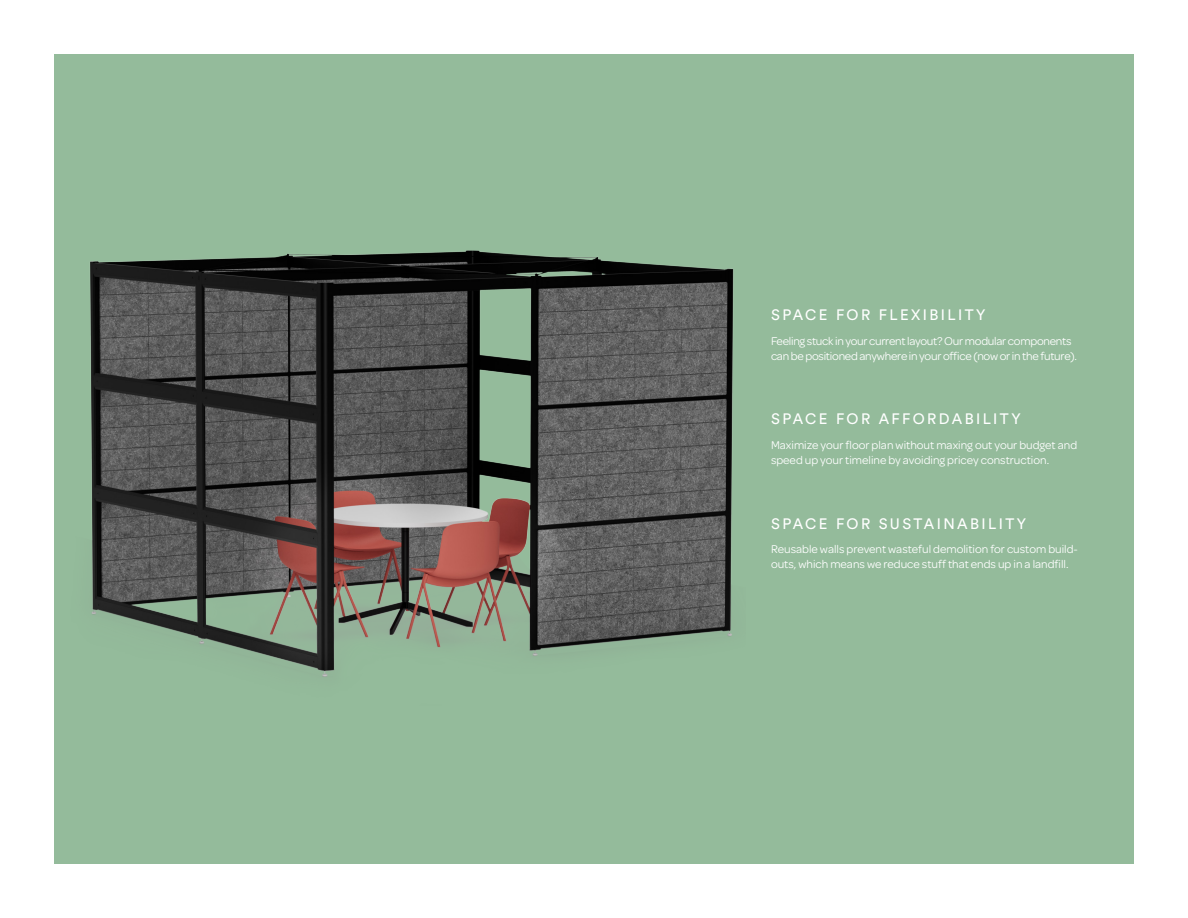
<style>
.page{position:relative;width:1188px;height:918px;background:#fff}
.page>*{position:absolute;margin:0;border:0;box-sizing:border-box;transform-origin:0 0}
.Paragraph_Style_1{font:15px "Circular Pro";letter-spacing:.16em;color:#fff}
.t1{font:12px/15px "Omnes";color:#fff}
.t2{font:12px/15px "Omnes";letter-spacing:-.02em;color:#fff}
</style>
<div class="page">
<div style="left:54px;top:54px;width:1080px;height:810px;background:#94bb9b"></div>
<img style="left:90px;top:250px;width:644px;height:427px">
<p class="Paragraph_Style_1" style="left:771px;top:305px;width:216px">SPACE FOR FLEXIBILITY</p>
<p class="t2" style="left:771px;top:332px;width:307px">Feeling stuck in your current layout? Our modular components can be positioned anywhere in your office (now or in the future).</p>
<p class="Paragraph_Style_1" style="left:771px;top:409px;width:251px">SPACE FOR AFFORDABILITY</p>
<p class="t1" style="left:771px;top:437px;width:308px">Maximize your floor plan without maxing out your budget and speed up your timeline by avoiding pricey construction.</p>
<p class="Paragraph_Style_1" style="left:771px;top:513px;width:257px">SPACE FOR SUSTAINABILITY</p>
<p class="t1" style="left:771px;top:541px;width:308px">Reusable walls prevent wasteful demolition for custom build&shy;outs, which means we reduce stuff that ends up in a landfill.</p>
</div>
